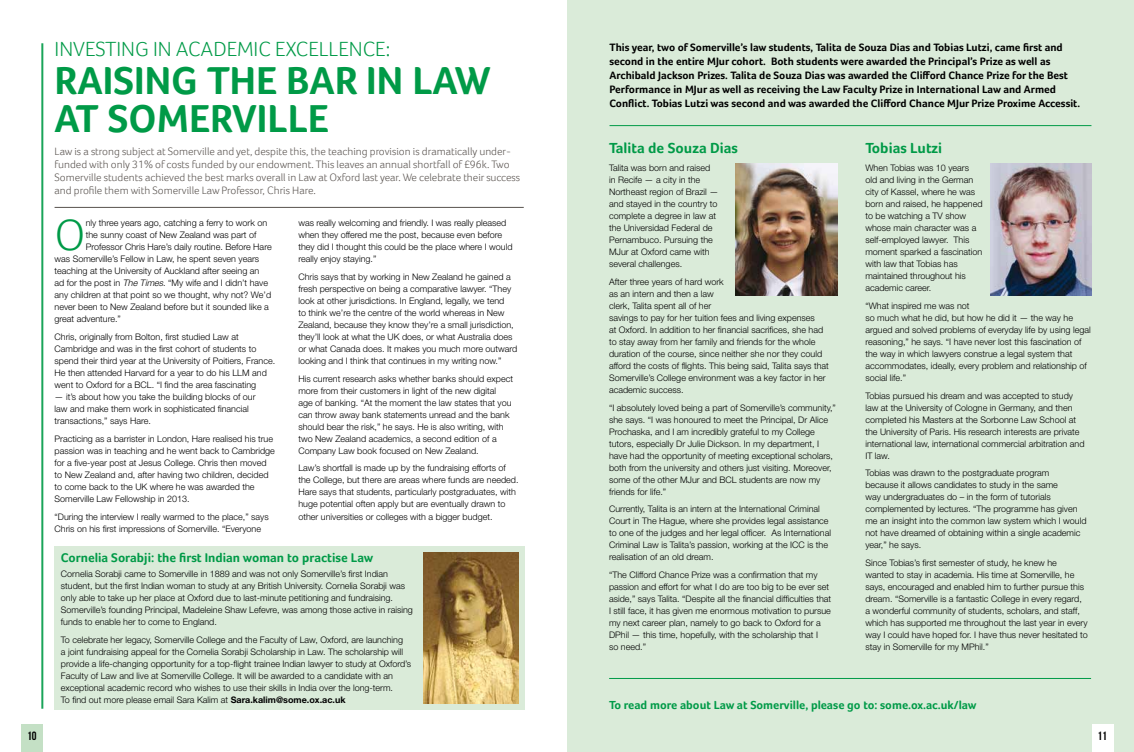
<style>
.page{position:relative;width:1134px;height:752px;background:#fff}
.page>*{position:absolute;margin:0;border:0;box-sizing:border-box;transform-origin:0 0}
.t1{font:300 44.8px "Foco";color:#009a47}
.t2{font:700 40px/38px "Foco";color:#009a47}
.t3{font:300 21px "Foco";color:#009a47}
.t4{font:700 15px "Foco";color:#009a47}
.t5{font:700 13px "Foco";color:#009a47}
.t6{font:700 12px "Foco";color:#009a47}
.t7{font:12px "Bebas Neue";color:#000}
.t8{font:700 11px/14px "Foco";color:#000}
.t9{font:300 11px/13px "Foco";color:#58524e}
.t10{font:300 9px/12px "Helvetica Neue LT";color:#000}
.s1{font-weight:700}
.s2{font-style:italic}
</style>
<div class="page">
<div style="left:567px;top:0;width:567px;height:751px;background:#daebd9"></div>
<div style="left:55px;top:546px;width:470px;height:163px;background:#daebd9"></div>
<hr style="left:41px;top:43px;width:2px;height:665px;background:#009a47">
<hr style="left:55px;top:207px;width:469px;height:1px;background:#58524e">
<div style="left:21px;top:724px;width:22px;height:27px;background:#c4e0c5"></div>
<div style="left:1091px;top:724px;width:22px;height:27px;background:#fff"></div>
<img style="left:736px;top:164px;width:101px;height:131px">
<img style="left:424px;top:552px;width:95px;height:150px">
<hr style="left:609px;top:125px;width:482px;height:1px;background:#009a47">
<img style="left:990px;top:164px;width:101px;height:131px">
<hr style="left:609px;top:677px;width:482px;height:1px;background:#009a47">
<h3 class="t3" style="left:55px;top:37px;width:337px">INVESTING IN ACADEMIC EXCELLENCE:</h3>
<h2 class="t2" style="left:55px;top:61px;width:438px">RAISING THE BAR IN LAW<br>AT SOMERVILLE</h2>
<p class="t9" style="left:55px;top:145px;width:467px">Law is a strong subject at Somerville and yet, despite this, the teaching provision is dramatically under&shy;funded with only 31% of costs funded by our endowment. This leaves an annual shortfall of £96k. Two Somerville students achieved the best marks overall in Law at Oxford last year. We celebrate their success and profile them with Somerville Law Professor, Chris Hare.</p>
<h1 class="t1" style="left:55px;top:209px;width:33px">O</h1>
<p class="t10" style="left:86px;top:217px;width:183px">nly three years ago, catching a ferry to work on</p>
<p class="t10" style="left:298px;top:217px;width:216px">was really welcoming and friendly. I was really pleased when they offered me the post, because even before they did I thought this could be the place where I would really enjoy staying.”</p>
<p class="t10" style="left:298px;top:270px;width:220px">Chris says that by working in New Zealand he gained a fresh perspective on being a comparative lawyer. “They look at other jurisdictions. In England, legally, we tend<br>to think we’re the centre of the world whereas in New Zealand, because they know they’re a small jurisdiction, they’ll look at what the UK does, or what Australia does or what Canada does. It makes you much more outward looking and I think that continues in my writing now.”</p>
<p class="t10" style="left:298px;top:372px;width:216px">His current research asks whether banks should expect more from their customers in light of the new digital<br>age of banking. “At the moment the law states that you can throw away bank statements unread and the bank should bear the risk,” he says. He is also writing, with two New Zealand academics, a second edition of a Company Law book focused on New Zealand.</p>
<p class="t10" style="left:298px;top:462px;width:222px">Law’s shortfall is made up by the fundraising efforts of the College, but there are areas where funds are needed.<br>Hare says that students, particularly postgraduates, with huge potential often apply but are eventually drawn to other universities or colleges with a bigger budget.</p>
<h3 class="t5" style="left:61px;top:549px;width:314px">Cornelia Sorabji: the first Indian woman to practise Law</h3>
<p class="t10" style="left:61px;top:567px;width:353px">Cornelia Sorabji came to Somerville in 1889 and was not only Somerville’s first Indian student, but the first Indian woman to study at any British University. Cornelia Sorabji was only able to take up her place at Oxford due to last-minute petitioning and fundraising.<br>Somerville’s founding Principal, Madeleine Shaw Lefevre, was among those active in raising funds to enable her to come to England.</p>
<p class="t10" style="left:61px;top:632px;width:352px">To celebrate her legacy, Somerville College and the Faculty of Law, Oxford, are launching<br>a joint fundraising appeal for the Cornelia Sorabji Scholarship in Law. The scholarship will provide a life-changing opportunity for a top-flight trainee Indian lawyer to study at Oxford’s Faculty of Law and live at Somerville College. It will be awarded to a candidate with an exceptional academic record who wishes to use their skills in India over the long-term.<br>To find out more please email Sara Kalim at <span class="s1">Sara.kalim@some.ox.ac.uk</span></p>
<p class="t10" style="left:86px;top:229px;width:172px">the sunny coast of New Zealand was part of</p>
<p class="t10" style="left:86px;top:241px;width:187px">Professor Chris Hare’s daily routine. Before Hare</p>
<p class="t10" style="left:55px;top:253px;width:206px">was Somerville’s Fellow in Law, he spent seven years</p>
<p class="t10" style="left:55px;top:265px;width:206px">teaching at the University of Auckland after seeing an</p>
<p class="t10" style="left:55px;top:277px;width:215px">ad for the post in <span class="s2">The Times</span>. “My wife and I didn’t have</p>
<p class="t10" style="left:55px;top:289px;width:218px">any children at that point so we thought, why not? We’d</p>
<p class="t10" style="left:55px;top:301px;width:216px">never been to New Zealand before but it sounded like a</p>
<p class="t10" style="left:55px;top:313px;width:68px">great adventure.”</p>
<p class="t10" style="left:55px;top:330px;width:222px">Chris, originally from Bolton, first studied Law at Cambridge and was in the first cohort of students to spend their third year at the University of Poitiers, France.<br>He then attended Harvard for a year to do his LLM and went to Oxford for a BCL. “I find the area fascinating</p>
<p class="t10" style="left:55px;top:390px;width:203px">— it’s about how you take the building blocks of our law and make them work in sophisticated financial transactions,” says Hare.</p>
<p class="t10" style="left:55px;top:432px;width:222px">Practicing as a barrister in London, Hare realised his true passion was in teaching and he went back to Cambridge for a five-year post at Jesus College. Chris then moved to New Zealand and, after having two children, decided to come back to the UK where he was awarded the Somerville Law Fellowship in 2013.</p>
<p class="t10" style="left:55px;top:510px;width:216px">“During the interview I really warmed to the place,” says<br>Chris on his first impressions of Somerville. “Everyone</p>
<p class="t8" style="left:609px;top:40px;width:472px">This year, two of Somerville’s law students, Talita de Souza Dias and Tobias Lutzi, came first and second in the entire MJur cohort. Both students were awarded the Principal’s Prize as well as Archibald Jackson Prizes. Talita de Souza Dias was awarded the Clifford Chance Prize for the Best Performance in MJur as well as receiving the Law Faculty Prize in International Law and Armed Conflict. Tobias Lutzi was second and was awarded the Clifford Chance MJur Prize Proxime Accessit.</p>
<h3 class="t4" style="left:609px;top:139px;width:130px">Talita de Souza Dias</h3>
<p class="t10" style="left:609px;top:161px;width:111px">Talita was born and raised in Recife — a city in the<br>Northeast region of Brazil — and stayed in the country to complete a degree in law at the Universidad Federal de<br>Pernambuco. Pursuing the<br>MJur at Oxford came with several challenges.</p>
<p class="t10" style="left:609px;top:275px;width:221px">After three years of hard work<br>as an intern and then a law<br>clerk, Talita spent all of her<br>savings to pay for her tuition fees and living expenses<br>at Oxford. In addition to her financial sacrifices, she had to stay away from her family and friends for the whole duration of the course, since neither she nor they could afford the costs of flights. This being said, Talita says that Somerville’s College environment was a key factor in her academic success.</p>
<p class="t10" style="left:609px;top:401px;width:228px">“I absolutely loved being a part of Somerville’s community,” she says. “I was honoured to meet the Principal, Dr Alice Prochaska, and I am incredibly grateful to my College tutors, especially Dr Julie Dickson. In my department, I have had the opportunity of meeting exceptional scholars, both from the university and others just visiting. Moreover, some of the other MJur and BCL students are now my friends for life.”</p>
<p class="t10" style="left:609px;top:502px;width:223px">Currently, Talita is an intern at the International Criminal Court in The Hague, where she provides legal assistance to one of the judges and her legal officer. As International Criminal Law is Talita’s passion, working at the ICC is the realisation of an old dream.</p>
<p class="t10" style="left:609px;top:568px;width:224px">“The Clifford Chance Prize was a confirmation that my passion and effort for what I do are too big to be ever set aside,” says Talita. “Despite all the financial difficulties that I still face, it has given me enormous motivation to pursue my next career plan, namely to go back to Oxford for a DPhil — this time, hopefully, with the scholarship that I<br>so need.”</p>
<h3 class="t4" style="left:865px;top:139px;width:78px">Tobias Lutzi</h3>
<p class="t10" style="left:865px;top:161px;width:119px">When Tobias was 10 years old and living in the German city of Kassel, where he was born and raised, he happened to be watching a TV show whose main character was a self-employed lawyer. This moment sparked a fascination with law that Tobias has maintained throughout his academic career.</p>
<p class="t10" style="left:865px;top:299px;width:227px">“What inspired me was not<br>so much what he did, but how he did it — the way he argued and solved problems of everyday life by using legal reasoning,” he says. “I have never lost this fascination of the way in which lawyers construe a legal system that accommodates, ideally, every problem and relationship of social life.”</p>
<p class="t10" style="left:865px;top:389px;width:221px">Tobias pursued his dream and was accepted to study law at the University of Cologne in Germany, and then completed his Masters at the Sorbonne Law School at the University of Paris. His research interests are private international law, international commercial arbitration and IT law.</p>
<p class="t10" style="left:865px;top:466px;width:223px">Tobias was drawn to the postgraduate program<br>because it allows candidates to study in the same<br>way undergraduates do – in the form of tutorials complemented by lectures. “The programme has given me an insight into the common law system which I would not have dreamed of obtaining within a single academic year,” he says.</p>
<p class="t10" style="left:865px;top:556px;width:224px">Since Tobias’s first semester of study, he knew he<br>wanted to stay in academia. His time at Somerville, he says, encouraged and enabled him to further pursue this dream. “Somerville is a fantastic College in every regard, a wonderful community of students, scholars, and staff, which has supported me throughout the last year in every way I could have hoped for. I have thus never hesitated to stay in Somerville for my MPhil.”</p>
<h3 class="t6" style="left:609px;top:697px;width:369px">To read more about Law at Somerville, please go to: some.ox.ac.uk/law</h3>
<h3 class="t7" style="left:27px;top:728px;width:11px">10</h3>
<h3 class="t7" style="left:1097px;top:728px;width:11px">11</h3>
</div>
